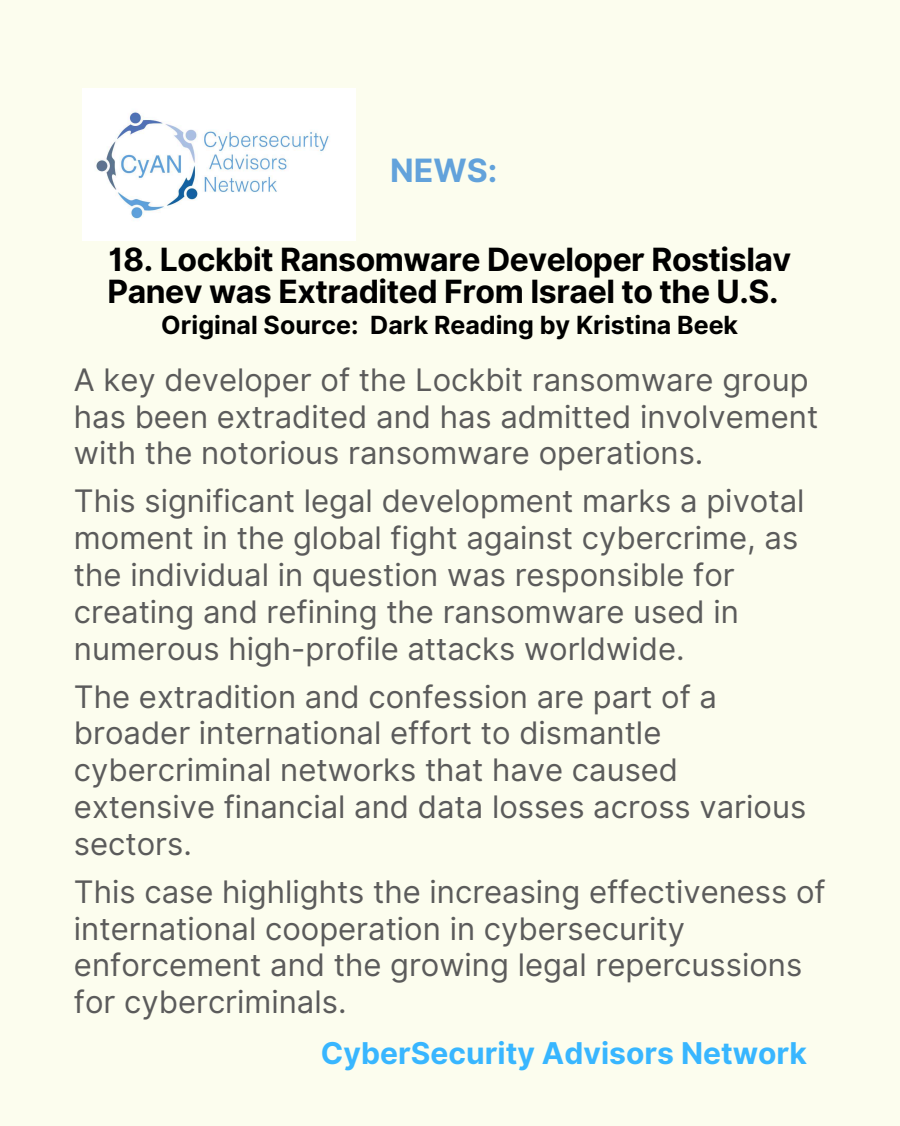
<style>
.page{position:relative;width:900px;height:1126px;background:#fff}
.page>*{position:absolute;margin:0;border:0;box-sizing:border-box;transform-origin:0 0}
.t1{font:700 32.1px "Inter";color:#62a2db}
.t2{font:700 32px/31.7px "Inter";letter-spacing:-.015em;color:#000}
.t3{font:31px/36.8px "Inter";color:#5b5b5b}
.t4{font:700 30px "Inter";color:#38b6ff}
.t5{font:700 25px "Inter";color:#000}
</style>
<div class="page">
<div style="left:0;top:0;width:900px;height:1125px;background:#fcfdee"></div>
<img style="left:82px;top:89px;width:274px;height:151px">
<p class="t1" style="left:390px;top:151px;width:109px">NEWS:</p>
<p class="t2" style="left:108px;top:244px;width:685px">18. Lockbit Ransomware Developer Rostislav<br>Panev was Extradited From Israel to the U.S.</p>
<p class="t5" style="left:161px;top:309px;width:578px">Original Source: Dark Reading by Kristina Beek</p>
<p class="t3" style="left:74px;top:361px;width:746px">A key developer of the Lockbit ransomware group has been extradited and has admitted involvement with the notorious ransomware operations.</p>
<p class="t3" style="left:74px;top:482px;width:732px">This significant legal development marks a pivotal moment in the global fight against cybercrime, as the individual in question was responsible for creating and refining the ransomware used in numerous high-profile attacks worldwide.</p>
<p class="t3" style="left:74px;top:677px;width:734px">The extradition and confession are part of a broader international effort to dismantle cybercriminal networks that have caused extensive financial and data losses across various sectors.</p>
<p class="t3" style="left:74px;top:872px;width:753px">This case highlights the increasing effectiveness of international cooperation in cybersecurity enforcement and the growing legal repercussions for cybercriminals.</p>
<p class="t4" style="left:321px;top:1034px;width:488px">CyberSecurity Advisors Network</p>
</div>
